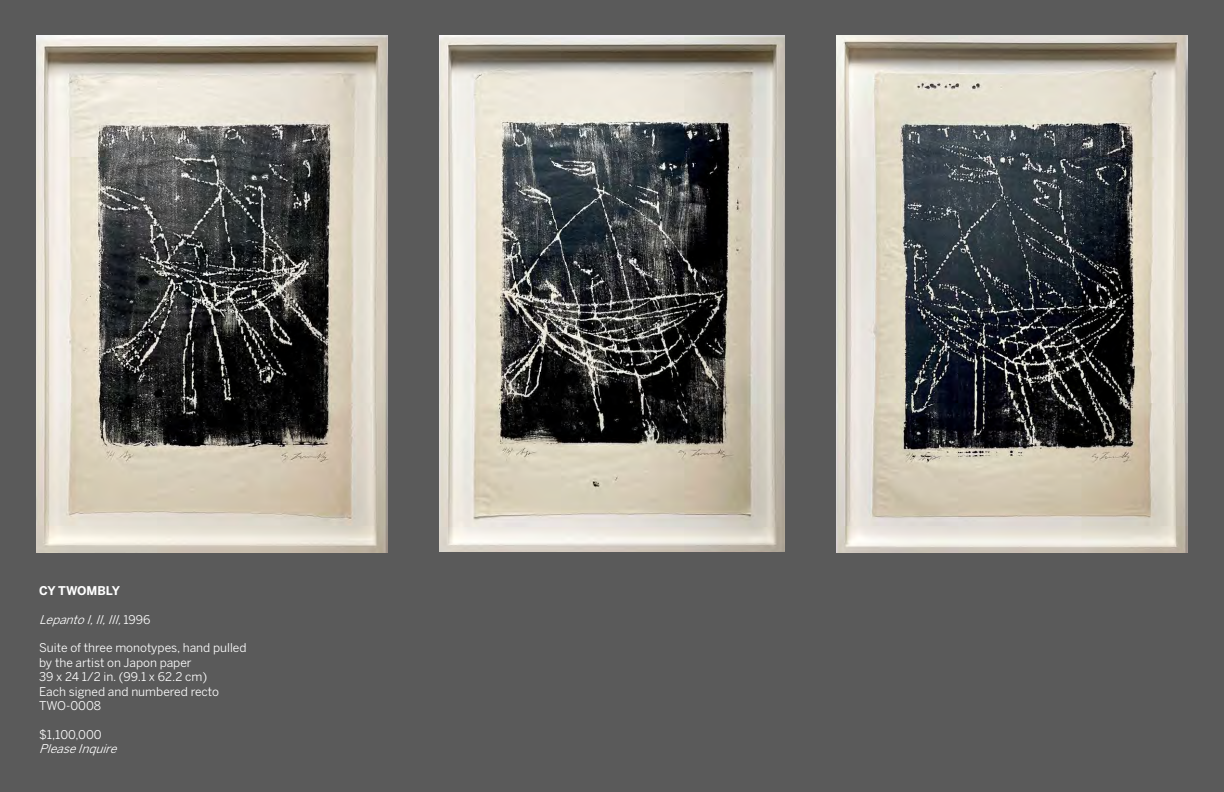
<style>
.page{position:relative;width:1224px;height:792px;background:#5a5a5a}
.page>*{position:absolute;margin:0;border:0;box-sizing:border-box;transform-origin:0 0}
.t1{font:12px "Benton Sans";color:#fff}
.t2{font:italic 12px "Benton Sans";color:#fff}
.t3{font:700 12px "Benton Sans";color:#fff}
.s1{font-style:normal}
</style>
<div class="page">
<img style="left:36px;top:35px;width:351px;height:518px">
<img style="left:440px;top:36px;width:344px;height:516px">
<img style="left:837px;top:36px;width:351px;height:517px">
<p class="t3" style="left:39px;top:583px;width:83px">CY TWOMBLY</p>
<p class="t2" style="left:39px;top:612px;width:113px">LepantoI,II,III,<span class="s1">1 9 9 6</span></p>
<p class="t1" style="left:39px;top:641px;width:209px">Suite of three monotypes, hand pulled</p>
<p class="t1" style="left:39px;top:655px;width:154px">by the artist on Japon paper</p>
<p class="t1" style="left:39px;top:670px;width:170px">39 x 24 1/2 in. (99.1 x 62.2 cm)</p>
<p class="t1" style="left:39px;top:684px;width:182px">Each signed and numbered recto</p>
<p class="t1" style="left:39px;top:699px;width:64px">TWO-0008</p>
<p class="t1" style="left:39px;top:727px;width:64px">$1,100,000</p>
<p class="t2" style="left:39px;top:742px;width:83px">PleaseInquire</p>
</div>
